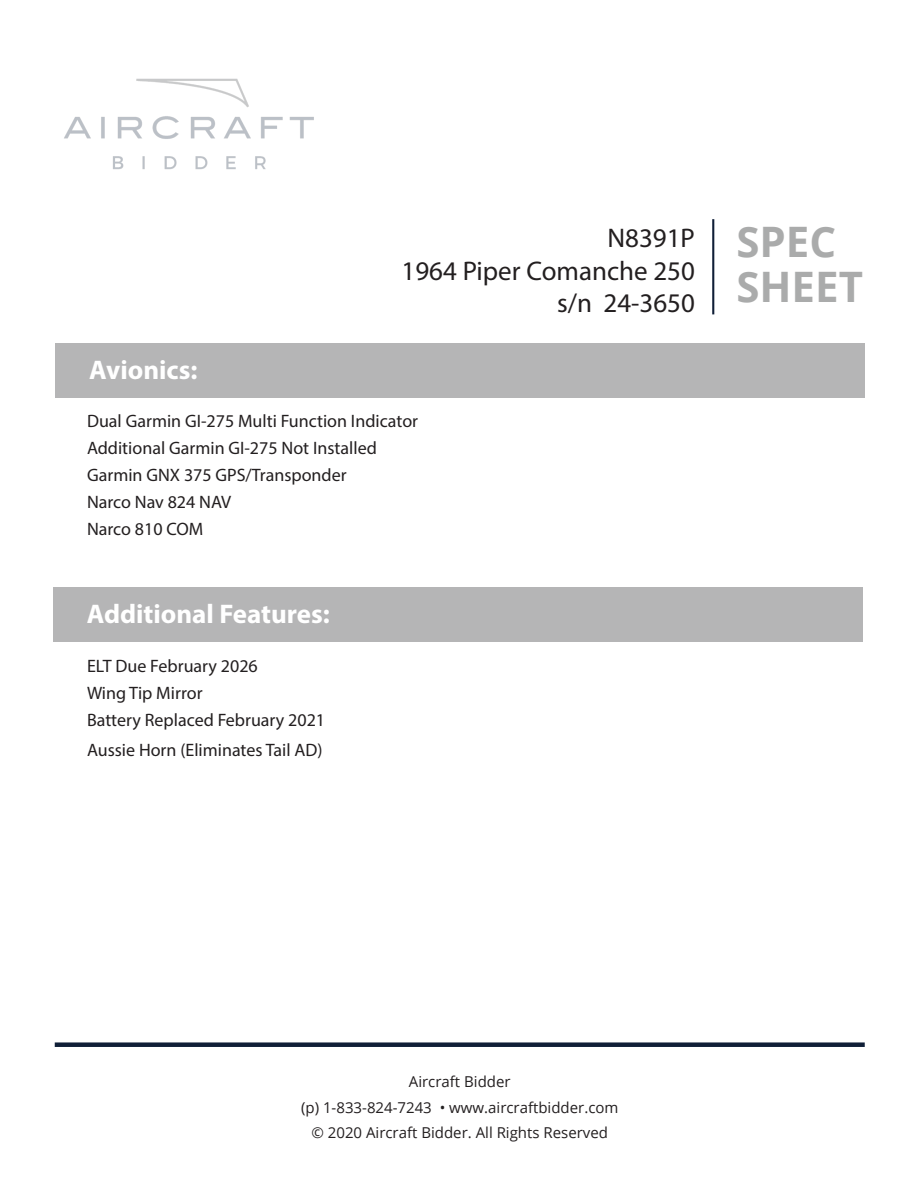
<style>
.page{position:relative;width:918px;height:1188px;background:#fff}
.page>*{position:absolute;margin:0;border:0;box-sizing:border-box;transform-origin:0 0}
.t1{font:700 42px/45.2px "Open Sans";color:#aaabab}
.t2{font:27px/32.4px "Myriad Pro";color:#231f20;text-align:right}
.t3{font:700 27px "Myriad Pro";color:#fff}
.t4{font:18px "Myriad Pro";color:#231f20}
.t5{font:15px/25.5px "Open Sans";color:#231f20;text-align:center}
</style>
<div class="page">
<div style="left:53px;top:587px;width:809px;height:55px;background:#b5b5b6"></div>
<div style="left:56px;top:344px;width:809px;height:54px;background:#b5b5b6"></div>
<img style="left:64px;top:78px;width:250px;height:92px">
<div style="left:55px;top:1042px;width:810px;height:5px;background:#101f37"></div>
<hr style="left:712px;top:219px;width:2px;height:95px;background:#101f37">
<p class="t3" style="left:89px;top:352px;width:110px">Avionics:</p>
<h2 class="t2" style="left:402px;top:222px;width:295px">N8391P<br>1964 Piper Comanche 250 s/n 24-3650</h2>
<h1 class="t1" style="left:736px;top:218px;width:128px">SPEC<br>SHEET</h1>
<p class="t4" style="left:87px;top:410px;width:333px">Dual Garmin GI-275 Multi Function Indicator</p>
<p class="t4" style="left:87px;top:437px;width:291px">Additional Garmin GI-275 Not Installed</p>
<p class="t4" style="left:87px;top:464px;width:261px">Garmin GNX 375 GPS/Transponder</p>
<p class="t4" style="left:87px;top:491px;width:146px">Narco Nav 824 NAV</p>
<p class="t4" style="left:87px;top:518px;width:118px">Narco 810 COM</p>
<p class="t3" style="left:87px;top:596px;width:245px">Additional Features:</p>
<p class="t4" style="left:87px;top:655px;width:172px">ELT Due February 2026</p>
<p class="t4" style="left:87px;top:682px;width:117px">Wing Tip Mirror</p>
<p class="t4" style="left:87px;top:709px;width:240px">Battery Replaced February 2021</p>
<p class="t4" style="left:87px;top:739px;width:237px">Aussie Horn (Eliminates Tail AD)</p>
<p class="t5" style="left:301px;top:1069px;width:319px">Aircraft Bidder<br>(p) 1-833-824-7243 • www.aircraftbidder.com © 2020 Aircraft Bidder. All Rights Reserved</p>
</div>
